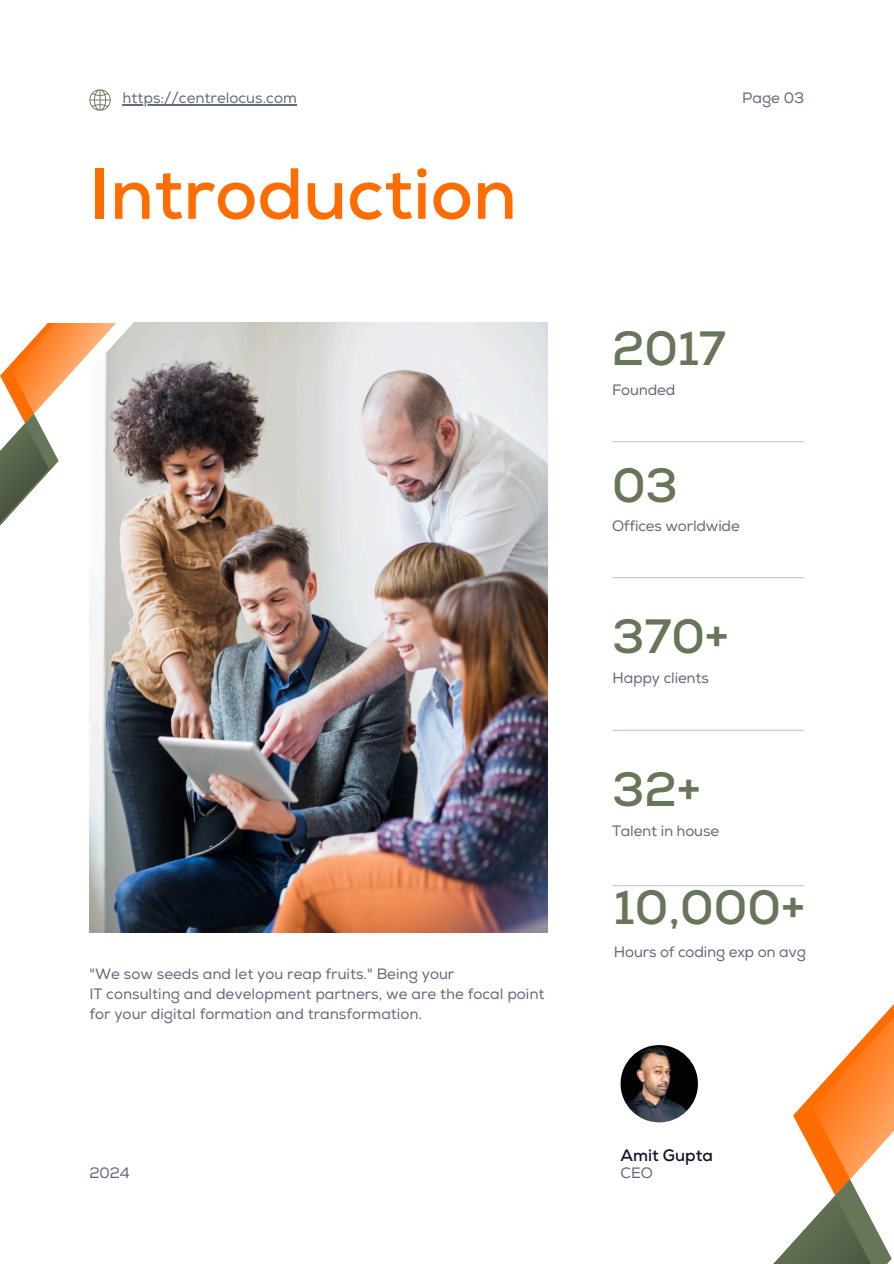
<style>
.page{position:relative;width:894px;height:1264px;background:#fff}
.page>*{position:absolute;margin:0;border:0;box-sizing:border-box;transform-origin:0 0}
.t1{font:700 72px "Nexa";color:#ff6c00}
.t2{font:700 48px "Nexa";color:#677558}
.t3{font:700 16.5px "Nexa";color:#180f29}
.t4{font:15px "Nexa";color:#61697b}
</style>
<div class="page">
<img style="left:89px;top:322px;width:458px;height:610px">
<img style="left:89px;top:322px;width:88px;height:358px">
<svg style="left:0;top:322px;width:116px;height:357px"></svg>
<hr style="left:612px;top:441px;width:191px;height:1px;background:#6c7382">
<hr style="left:612px;top:577px;width:191px;height:1px;background:#6c7382">
<hr style="left:612px;top:729px;width:191px;height:2px;background:#6c7382">
<hr style="left:612px;top:885px;width:191px;height:1px;background:#6c7382">
<svg style="left:620px;top:1005px;width:273px;height:258px"></svg>
<svg style="left:89px;top:89px;width:22px;height:22px"></svg>
<hr style="left:122px;top:104px;width:175px;height:2px;background:#61697b">
<p class="t4" style="left:122px;top:89px;width:176px">https://centrelocus.com</p>
<p class="t4" style="left:742px;top:89px;width:64px">Page 03</p>
<p class="t1" style="left:89px;top:151px;width:429px">Introduction</p>
<p class="t4" style="left:89px;top:964px;width:366px">"We sow seeds and let you reap fruits." Being your</p>
<h1 class="t4" style="left:89px;top:985px;width:456px">IT consulting and development partners, we are the focal point</h1>
<p class="t4" style="left:89px;top:1005px;width:334px">for your digital formation and transformation.</p>
<p class="t4" style="left:89px;top:1163px;width:42px">2024</p>
<h2 class="t2" style="left:611px;top:320px;width:115px">2017</h2>
<h2 class="t4" style="left:611px;top:381px;width:65px">Founded</h2>
<p class="t2" style="left:611px;top:456px;width:67px">03</p>
<p class="t4" style="left:611px;top:517px;width:129px">Offices worldwide</p>
<p class="t2" style="left:611px;top:608px;width:118px">370+</p>
<h2 class="t4" style="left:612px;top:669px;width:98px">Happy clients</h2>
<p class="t2" style="left:611px;top:761px;width:90px">32+</p>
<p class="t4" style="left:611px;top:821px;width:109px">Talent in house</p>
<p class="t2" style="left:613px;top:879px;width:193px">10,000+</p>
<p class="t4" style="left:613px;top:943px;width:193px">Hours of coding exp on avg</p>
<h2 class="t3" style="left:620px;top:1145px;width:94px">Amit Gupta</h2>
<p class="t4" style="left:620px;top:1163px;width:34px">CEO</p>
</div>
